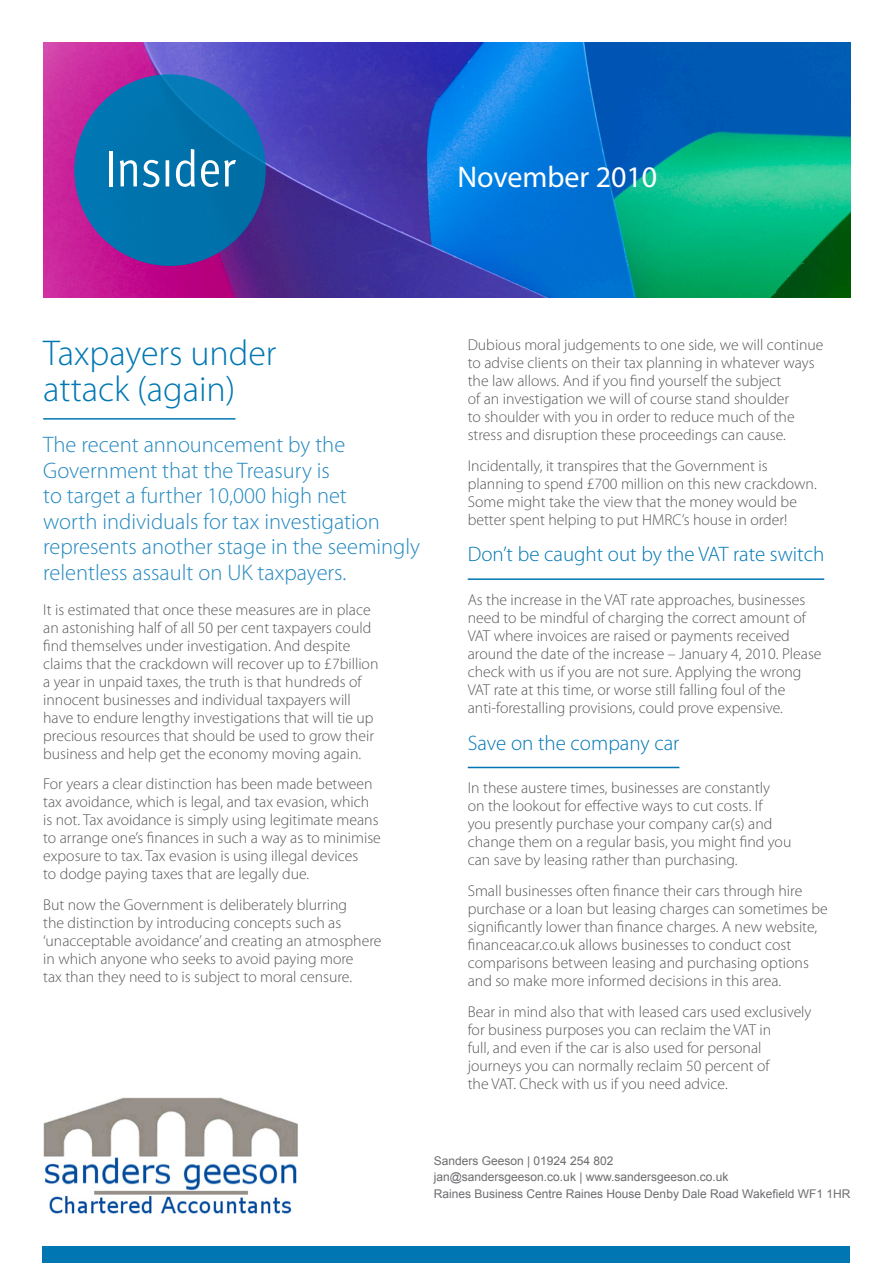
<style>
.page{position:relative;width:893px;height:1263px;background:#fff}
.page>*{position:absolute;margin:0;border:0;box-sizing:border-box;transform-origin:0 0}
._1st_title{font:300 36px/36px "Myriad Pro";color:#0077b3}
.t1{font:30px "Myriad Pro";color:#fff}
.Sub_paragraph{font:300 22.5px/25.5px "Myriad Pro";color:#2388bf}
._2nd_title{font:300 21px "Myriad Pro";color:#0077b3}
.Text{font:300 15.75px/18px "Myriad Pro";color:#57585a}
.t2{font:12px "Arial";color:#6c6d70}
</style>
<div class="page">
<img style="left:43px;top:43px;width:807px;height:255px">
<div style="left:43px;top:1246px;width:807px;height:17px;background:#0077b3"></div>
<div style="left:74px;top:74px;width:192px;height:192px;background:#0072ac;border-radius:50%"></div>
<hr style="left:109px;top:151px;width:3px;height:35px;background:#fff">
<svg style="left:120px;top:160px;width:17px;height:26px"></svg>
<svg style="left:143px;top:160px;width:16px;height:27px"></svg>
<hr style="left:166px;top:160px;width:3px;height:26px;background:#fff">
<svg style="left:176px;top:149px;width:19px;height:38px"></svg>
<svg style="left:201px;top:160px;width:35px;height:27px"></svg>
<hr style="left:43px;top:418px;width:192px;height:2px;background:#0077b3">
<hr style="left:468px;top:578px;width:356px;height:2px;background:#0077b3">
<hr style="left:468px;top:767px;width:211px;height:1px;background:#0077b3">
<img style="left:43px;top:1097px;width:255px;height:117px">
<p class="t1" style="left:457px;top:158px;width:202px">November 2010</p>
<p class="_1st_title" style="left:43px;top:336px;width:235px">Taxpayers under attack (again)</p>
<p class="Sub_paragraph" style="left:43px;top:432px;width:378px">The recent announcement by the Government that the Treasury is<br>to target a further 10,000 high net<br>worth individuals for tax investigation represents another stage in the seemingly relentless assault on UK taxpayers.</p>
<p class="Text" style="left:43px;top:601px;width:337px">It is estimated that once these measures are in place an astonishing half of all 50 per cent taxpayers could find themselves under investigation. And despite claims that the crackdown will recover up to £7billion a year in unpaid taxes, the truth is that hundreds of innocent businesses and individual taxpayers will have to endure lengthy investigations that will tie up precious resources that should be used to grow their business and help get the economy moving again.</p>
<p class="Text" style="left:43px;top:775px;width:339px">For years a clear distinction has been made between tax avoidance, which is legal, and tax evasion, which is not. Tax avoidance is simply using legitimate means to arrange one’s finances in such a way as to minimise exposure to tax. Tax evasion is using illegal devices<br>to dodge paying taxes that are legally due.</p>
<p class="Text" style="left:43px;top:896px;width:340px">But now the Government is deliberately blurring<br>the distinction by introducing concepts such as ‘unacceptable avoidance’ and creating an atmosphere in which anyone who seeks to avoid paying more<br>tax than they need to is subject to moral censure.</p>
<p class="Text" style="left:468px;top:336px;width:357px">Dubious moral judgements to one side, we will continue to advise clients on their tax planning in whatever ways the law allows. And if you find yourself the subject<br>of an investigation we will of course stand shoulder<br>to shoulder with you in order to reduce much of the stress and disruption these proceedings can cause.</p>
<p class="Text" style="left:468px;top:457px;width:350px">Incidentally, it transpires that the Government is planning to spend £700 million on this new crackdown.<br>Some might take the view that the money would be better spent helping to put HMRC’s house in order!</p>
<p class="_2nd_title" style="left:468px;top:543px;width:358px">Don’t be caught out by the VAT rate switch</p>
<p class="Text" style="left:468px;top:591px;width:355px">As the increase in the VAT rate approaches, businesses need to be mindful of charging the correct amount of VAT where invoices are raised or payments received around the date of the increase – January 4, 2010. Please check with us if you are not sure. Applying the wrong VAT rate at this time, or worse still falling foul of the anti-forestalling provisions, could prove expensive.</p>
<p class="_2nd_title" style="left:468px;top:731px;width:213px">Save on the company car</p>
<p class="Text" style="left:468px;top:779px;width:325px">In these austere times, businesses are constantly<br>on the lookout for effective ways to cut costs. If<br>you presently purchase your company car(s) and change them on a regular basis, you might find you can save by leasing rather than purchasing.</p>
<p class="Text" style="left:468px;top:882px;width:361px">Small businesses often finance their cars through hire purchase or a loan but leasing charges can sometimes be significantly lower than finance charges. A new website, financeacar.co.uk allows businesses to conduct cost comparisons between leasing and purchasing options and so make more informed decisions in this area.</p>
<p class="Text" style="left:468px;top:1003px;width:345px">Bear in mind also that with leased cars used exclusively for business purposes you can reclaim the VAT in<br>full, and even if the car is also used for personal journeys you can normally reclaim 50 percent of<br>the VAT. Check with us if you need advice.</p>
<p class="t2" style="left:434px;top:1153px;width:181px">Sanders Geeson | 01924 254 802</p>
<p class="t2" style="left:434px;top:1169px;width:296px">jan@sandersgeeson.co.uk | www.sandersgeeson.co.uk</p>
<p class="t2" style="left:434px;top:1186px;width:418px">Raines Business Centre Raines House Denby Dale Road Wakefield WF1 1HR</p>
</div>
